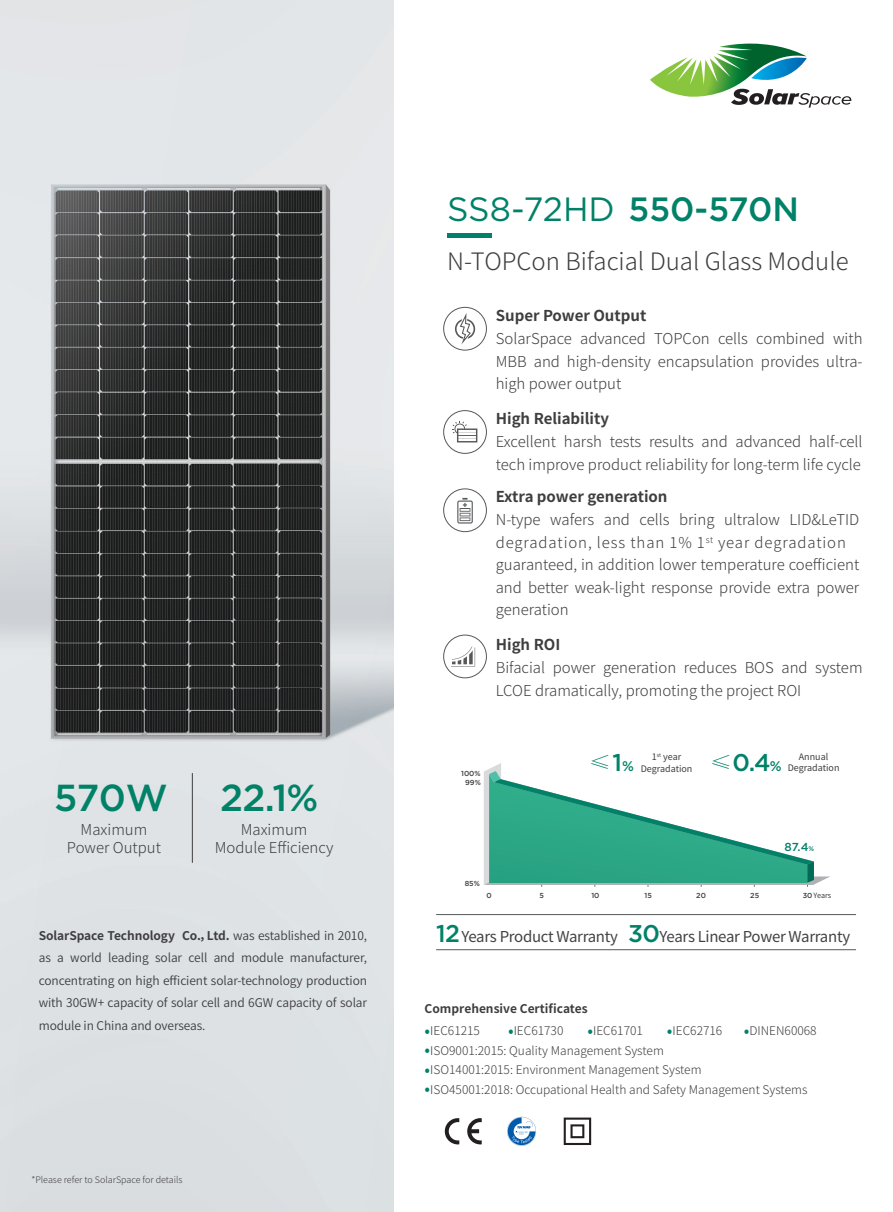
<style>
.page{position:relative;width:893px;height:1212px;background:#fff}
.page>*{position:absolute;margin:0;border:0;box-sizing:border-box;transform-origin:0 0}
.t1{font:500 37.5px "Gotham HTF";letter-spacing:-.02em;color:#018268}
.t2{font:33.6px "Gotham HTF";color:#018268}
.t3{font:300 24.15px "Adobe Song Std";color:#018268}
.t4{font:300 24px "Source Han Sans CN";color:#3e3e3f}
.t5{font:300 15px/22.5px "Source Han Sans CN";color:#3e3e3f}
.t6{font:700 15px "Source Han Sans CN";color:#3e3e3f}
.t7{font:15px "Source Han Sans CN";letter-spacing:-.02em;color:#414243}
.t8{font:12px/22.5px "Source Han Sans CN";letter-spacing:-.005em;color:#3e3e3f;text-align:justify}
.t9{font:300 12px "Source Han Sans CN";color:#3e3e3f}
.t10{font:700 12px "Source Han Sans CN";color:#3e3e3f}
.t11{font:500 11.55px "Gotham HTF";color:#018268}
.t12{font:9px/11.6px "Source Han Sans CN";color:#3e3e3f;text-align:center}
.t13{font:300 9px "Source Han Sans CN";color:#3e3e3f}
.t14{font:500 7.2px/8.4px "Gotham HTF";color:#3e3e3f;text-align:center}
.t15{font:7.2px "Source Han Sans CN";letter-spacing:-.01em;color:#3e3e3f}
.s1{font-weight:700}
.s2{font-weight:500}
.s3{font-family:"Gotham HTF";font-weight:500}
.s4{font-family:"Gotham HTF";font-weight:500;font-size:13.95px}
.s5{font-family:"Adobe Song Std";font-weight:300;font-size:24.15px;color:#018268}
.s6{font-family:"Gotham HTF";font-weight:500;font-size:24.15px;color:#018268}
.s7{font-family:"Gotham HTF";font-weight:500;font-size:13.95px;color:#018268}
.s8{font-size:6.6px}
.s9{font-size:18px;color:#018268}
</style>
<div class="page">
<img style="left:0;top:0;width:394px;height:1212px">
<svg style="left:650px;top:44px;width:201px;height:64px"></svg>
<hr style="left:192px;top:773px;width:1px;height:90px;background:#3e3e3f">
<hr style="left:447px;top:233px;width:45px;height:4px;background:#018268">
<svg style="left:507px;top:1117px;width:29px;height:29px"></svg>
<svg style="left:467px;top:1118px;width:15px;height:26px"></svg>
<svg style="left:445px;top:1118px;width:14px;height:26px"></svg>
<svg style="left:564px;top:1117px;width:27px;height:28px"></svg>
<hr style="left:436px;top:914px;width:420px;height:1px;background:#57585a">
<hr style="left:436px;top:949px;width:420px;height:1px;background:#57585a">
<svg style="left:457px;top:498px;width:16px;height:25px"></svg>
<div style="left:443px;top:489px;width:44px;height:43px;border:1px solid #57585a;border-radius:50%"></div>
<svg style="left:455px;top:313px;width:20px;height:31px"></svg>
<div style="left:443px;top:307px;width:44px;height:43px;border:1px solid #57585a;border-radius:50%"></div>
<svg style="left:452px;top:421px;width:25px;height:21px"></svg>
<div style="left:443px;top:410px;width:44px;height:44px;border:1px solid #57585a;border-radius:50%"></div>
<div style="left:443px;top:635px;width:44px;height:43px;border:1px solid #57585a;border-radius:50%"></div>
<svg style="left:452px;top:646px;width:23px;height:20px"></svg>
<svg style="left:484px;top:763px;width:346px;height:124px"></svg>
<h1 class="t1" style="left:54px;top:777px;width:115px">570W</h1>
<p class="t5" style="left:67px;top:821px;width:96px;line-height:18px;text-align:center">Maximum<br>Power Output</p>
<h1 class="t1" style="left:220px;top:777px;width:100px">22.1%</h1>
<p class="t5" style="left:215px;top:821px;width:120px;line-height:18px;text-align:center">Maximum<br>Module Efficiency</p>
<p class="t8" style="left:39px;top:924px;width:330px"><span class="s1">SolarSpace Technology Co.，Ltd.</span> was established in 2010, as a world leading solar cell and module manufacturer, concentrating on high efficient solar-technology production with 30GW+ capacity of solar cell and 6GW capacity of solar module in China and overseas.</p>
<p class="t13" style="left:31px;top:1175px;width:153px">*Please refer to SolarSpace for details</p>
<h2 class="t2" style="left:447px;top:190px;width:353px">SS8-72HD <span class="s2">550-570N</span></h2>
<h3 class="t4" style="left:447px;top:248px;width:403px">N-TOPCon Bifacial Dual Glass Module</h3>
<p class="t6" style="left:496px;top:307px;width:152px">Super Power Output</p>
<p class="t5" style="left:496px;top:328px;width:368px;text-align:justify">SolarSpace advanced TOPCon cells combined with MBB and high-density encapsulation provides ultra&shy;high power output</p>
<p class="t6" style="left:496px;top:410px;width:115px">High Reliability</p>
<p class="t5" style="left:496px;top:431px;width:368px">Excellent harsh tests results and advanced half-cell tech improve product reliability for long-term life cycle</p>
<p class="t6" style="left:496px;top:488px;width:173px">Extra power generation</p>
<p class="t5" style="left:496px;top:509px;width:365px">N-type wafers and cells bring ultralow LID&amp;LeTID degradation, less than 1% 1<sup>st</sup> year degradation guaranteed, in addition lower temperature coefficient and better weak-light response provide extra power generation</p>
<p class="t6" style="left:496px;top:636px;width:66px">High ROI</p>
<p class="t5" style="left:496px;top:657px;width:368px">Bifacial power generation reduces BOS and system<br>LCOE dramatically, promoting the project ROI</p>
<p class="t14" style="left:461px;top:769px;width:21px">100%<br>99%</p>
<p class="t12" style="left:641px;top:751px;width:53px">1<sup>st</sup> year<br>Degradation</p>
<p class="t12" style="left:799px;top:751px;width:31px">Annual</p>
<h3 class="t3" style="left:588px;top:749px;width:47px">≤<span class="s3">1</span><span class="s4">%</span></h3>
<p class="t12" style="left:709px;top:762px;width:132px"><span class="s5">≤</span><span class="s6">0.4</span><span class="s7">%</span> Degradation</p>
<p class="t14" style="left:465px;top:879px;width:17px">85%</p>
<p class="t11" style="left:784px;top:840px;width:31px">87.4<span class="s8">%</span></p>
<p class="t14" style="left:486px;top:891px;width:7px">0</p>
<p class="t14" style="left:540px;top:891px;width:6px">5</p>
<p class="t14" style="left:591px;top:891px;width:10px">10</p>
<p class="t14" style="left:645px;top:891px;width:9px">15</p>
<p class="t14" style="left:696px;top:891px;width:11px">20</p>
<p class="t14" style="left:750px;top:891px;width:10px">25</p>
<p class="t15" style="left:803px;top:891px;width:30px"><span class="s3">30</span> Years</p>
<p class="t7" style="left:436px;top:928px;width:415px"><span class="s6">12</span>Years Product Warranty <span class="s6">30</span>Years Linear Power Warranty</p>
<p class="t10" style="left:425px;top:1001px;width:165px">Comprehensive Certificates</p>
<p class="t9" style="left:425px;top:1024px;width:57px"><span class="s9">•</span>IEC61215</p>
<p class="t9" style="left:508px;top:1024px;width:57px"><span class="s9">•</span>IEC61730</p>
<p class="t9" style="left:587px;top:1024px;width:57px"><span class="s9">•</span>IEC61701</p>
<p class="t9" style="left:667px;top:1024px;width:151px"><span class="s9">•</span>IEC62716 <span class="s9">•</span>DINEN60068</p>
<p class="t9" style="left:425px;top:1043px;width:241px"><span class="s9">•</span>ISO9001:2015: Quality Management System</p>
<p class="t9" style="left:425px;top:1063px;width:278px"><span class="s9">•</span>ISO14001:2015: Environment Management System</p>
<p class="t9" style="left:425px;top:1082px;width:384px"><span class="s9">•</span>ISO45001:2018: Occupational Health and Safety Management Systems</p>
</div>
